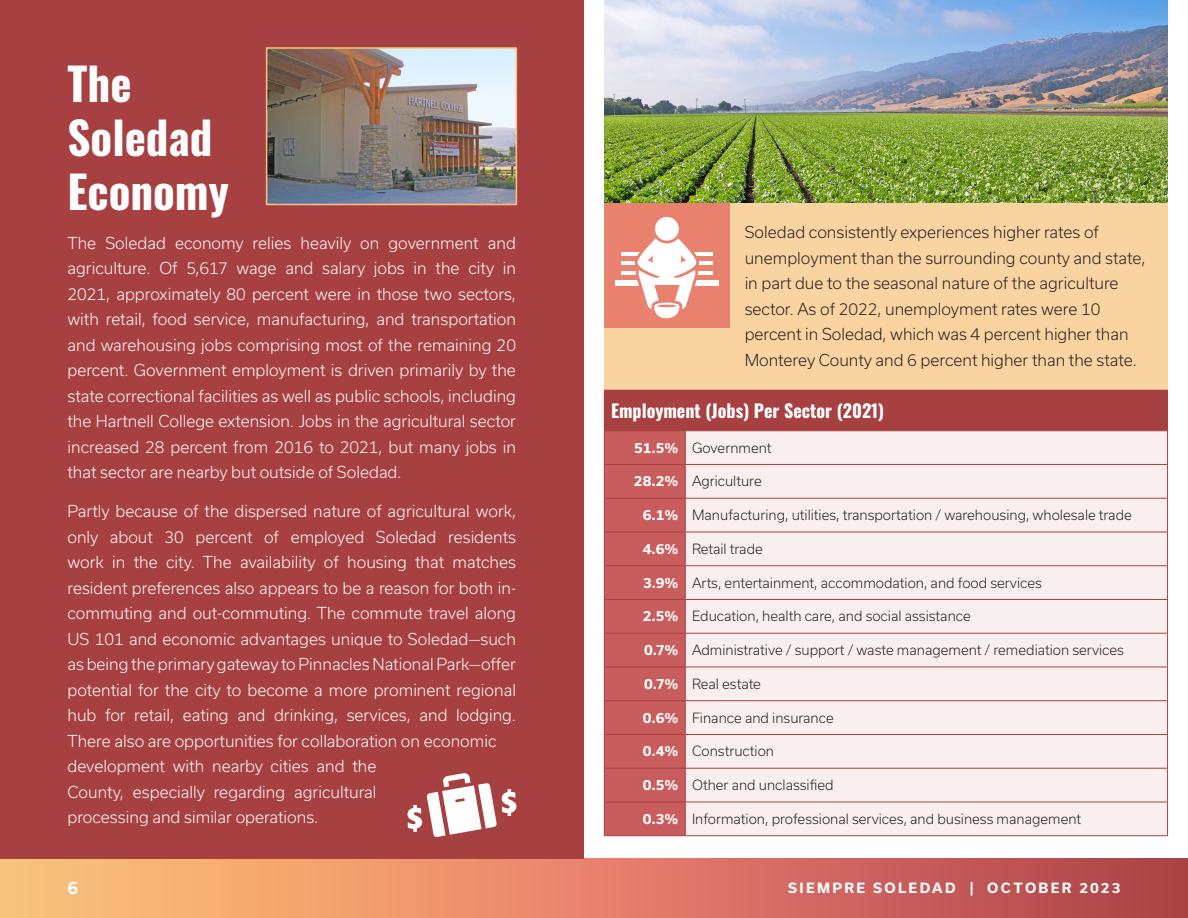
<style>
.page{position:relative;width:1188px;height:918px;background:#fff}
.page>*{position:absolute;margin:0;border:0;box-sizing:border-box;transform-origin:0 0}
.Main_Heading_1{font:700 45px/54px "Oswald";color:#fff}
.White_Table_Title_1{font:700 18px "Oswald";color:#fff}
.t1{font:700 16.5px "Usual";color:#fff}
.t2{font:300 15.75px/25.5px "Usual";color:#fff;text-align:justify}
.t3{font:300 15.75px/25.5px "Usual";color:#231f20}
.t4{font:300 13.5px "Usual";color:#231f20}
.t5{font:700 13.5px "Usual";letter-spacing:.175em;color:#fff}
</style>
<div class="page">
<div style="left:0;top:859px;width:1188px;height:59px;background:linear-gradient(to right,#ffc580,#b63f4e)"></div>
<div style="left:0;top:0;width:584px;height:859px;background:#a74041"></div>
<img style="left:269px;top:50px;width:245px;height:152px">
<div style="left:266px;top:47px;width:251px;height:158px;border:2px solid #f7c580"></div>
<div style="left:604px;top:202px;width:564px;height:188px;background:#f9d3a0"></div>
<div style="left:604px;top:202px;width:126px;height:126px;background:#e8816e"></div>
<div style="left:685px;top:280px;width:34px;height:5px;background:#fff"></div>
<hr style="left:689px;top:271px;width:23px;height:3px;background:#fff">
<hr style="left:690px;top:262px;width:22px;height:3px;background:#fff">
<div style="left:615px;top:280px;width:33px;height:5px;background:#fff"></div>
<hr style="left:621px;top:271px;width:23px;height:3px;background:#fff">
<hr style="left:621px;top:262px;width:23px;height:3px;background:#fff">
<hr style="left:690px;top:252px;width:22px;height:3px;background:#fff">
<hr style="left:621px;top:252px;width:23px;height:3px;background:#fff">
<svg style="left:628px;top:216px;width:75px;height:103px"></svg>
<div style="left:604px;top:390px;width:564px;height:41px;background:#a74041"></div>
<div style="left:605px;top:431px;width:80px;height:404px;background:#c95d5d"></div>
<div style="left:686px;top:431px;width:481px;height:404px;background:#faefef"></div>
<hr style="left:604px;top:431px;width:1px;height:33px;background:#a74041">
<hr style="left:685px;top:431px;width:1px;height:33px;background:#a74041">
<hr style="left:1167px;top:431px;width:1px;height:33px;background:#a74041">
<hr style="left:604px;top:465px;width:1px;height:33px;background:#a74041">
<hr style="left:685px;top:464px;width:483px;height:1px;background:#a74041">
<hr style="left:685px;top:465px;width:1px;height:33px;background:#a74041">
<hr style="left:1167px;top:465px;width:1px;height:33px;background:#a74041">
<hr style="left:604px;top:498px;width:1px;height:34px;background:#a74041">
<hr style="left:685px;top:498px;width:483px;height:1px;background:#a74041">
<hr style="left:685px;top:498px;width:1px;height:34px;background:#a74041">
<hr style="left:1167px;top:498px;width:1px;height:34px;background:#a74041">
<hr style="left:604px;top:532px;width:1px;height:34px;background:#a74041">
<hr style="left:685px;top:532px;width:483px;height:1px;background:#a74041">
<hr style="left:685px;top:532px;width:1px;height:34px;background:#a74041">
<hr style="left:1167px;top:532px;width:1px;height:34px;background:#a74041">
<hr style="left:604px;top:566px;width:1px;height:33px;background:#a74041">
<hr style="left:685px;top:565px;width:483px;height:1px;background:#a74041">
<hr style="left:685px;top:566px;width:1px;height:33px;background:#a74041">
<hr style="left:1167px;top:566px;width:1px;height:33px;background:#a74041">
<hr style="left:604px;top:600px;width:1px;height:33px;background:#a74041">
<hr style="left:685px;top:599px;width:483px;height:1px;background:#a74041">
<hr style="left:685px;top:600px;width:1px;height:33px;background:#a74041">
<hr style="left:1167px;top:600px;width:1px;height:33px;background:#a74041">
<hr style="left:604px;top:633px;width:1px;height:34px;background:#a74041">
<hr style="left:685px;top:633px;width:483px;height:1px;background:#a74041">
<hr style="left:685px;top:633px;width:1px;height:34px;background:#a74041">
<hr style="left:1167px;top:633px;width:1px;height:34px;background:#a74041">
<hr style="left:604px;top:667px;width:1px;height:34px;background:#a74041">
<hr style="left:685px;top:667px;width:483px;height:1px;background:#a74041">
<hr style="left:685px;top:667px;width:1px;height:34px;background:#a74041">
<hr style="left:1167px;top:667px;width:1px;height:34px;background:#a74041">
<hr style="left:604px;top:701px;width:1px;height:33px;background:#a74041">
<hr style="left:685px;top:700px;width:483px;height:1px;background:#a74041">
<hr style="left:685px;top:701px;width:1px;height:33px;background:#a74041">
<hr style="left:1167px;top:701px;width:1px;height:33px;background:#a74041">
<hr style="left:604px;top:735px;width:1px;height:33px;background:#a74041">
<hr style="left:685px;top:734px;width:483px;height:1px;background:#a74041">
<hr style="left:685px;top:735px;width:1px;height:33px;background:#a74041">
<hr style="left:1167px;top:735px;width:1px;height:33px;background:#a74041">
<hr style="left:604px;top:768px;width:1px;height:34px;background:#a74041">
<hr style="left:685px;top:768px;width:483px;height:1px;background:#a74041">
<hr style="left:685px;top:768px;width:1px;height:34px;background:#a74041">
<hr style="left:1167px;top:768px;width:1px;height:34px;background:#a74041">
<hr style="left:604px;top:802px;width:1px;height:34px;background:#a74041">
<hr style="left:685px;top:802px;width:483px;height:1px;background:#a74041">
<hr style="left:685px;top:802px;width:1px;height:34px;background:#a74041">
<hr style="left:1167px;top:802px;width:1px;height:34px;background:#a74041">
<hr style="left:604px;top:835px;width:81px;height:1px;background:#a74041">
<hr style="left:685px;top:835px;width:483px;height:1px;background:#a74041">
<hr style="left:604px;top:464px;width:81px;height:1px;background:#a74041">
<hr style="left:604px;top:498px;width:81px;height:1px;background:#a74041">
<hr style="left:604px;top:532px;width:81px;height:1px;background:#a74041">
<hr style="left:604px;top:565px;width:81px;height:1px;background:#a74041">
<hr style="left:604px;top:599px;width:81px;height:1px;background:#a74041">
<hr style="left:604px;top:633px;width:81px;height:1px;background:#a74041">
<hr style="left:604px;top:667px;width:81px;height:1px;background:#a74041">
<hr style="left:604px;top:700px;width:81px;height:1px;background:#a74041">
<hr style="left:604px;top:734px;width:81px;height:1px;background:#a74041">
<hr style="left:604px;top:768px;width:81px;height:1px;background:#a74041">
<hr style="left:604px;top:802px;width:81px;height:1px;background:#a74041">
<img style="left:604px;top:0;width:564px;height:202px">
<svg style="left:407px;top:773px;width:109px;height:64px"></svg>
<p class="Main_Heading_1" style="left:68px;top:59px;width:163px">The<br>Soledad<br>Economy</p>
<p class="t2" style="left:68px;top:230px;width:450px">The Soledad economy relies heavily on government and agriculture. Of 5,617 wage and salary jobs in the city in 2021, approximately 80 percent were in those two sectors, with retail, food service, manufacturing, and transportation and warehousing jobs comprising most of the remaining 20 percent. Government employment is driven primarily by the state correctional facilities as well as public schools, including the Hartnell College extension. Jobs in the agricultural sector increased 28 percent from 2016 to 2021, but many jobs in that sector are nearby but outside of Soledad.</p>
<p class="t2" style="left:68px;top:499px;width:450px;text-align:left">Partly because of the dispersed nature of agricultural work, only about 30 percent of employed Soledad residents work in the city. The availability of housing that matches resident preferences also appears to be a reason for both in&shy;commuting and out-commuting. The commute travel along US 101 and economic advantages unique to Soledad—such as being the primary gateway to Pinnacles National Park—offer potential for the city to become a more prominent regional hub for retail, eating and drinking, services, and lodging.<br>There also are opportunities for collaboration on economic development with nearby cities and the<br>County, especially regarding agricultural<br>processing and similar operations.</p>
<p class="t3" style="left:745px;top:220px;width:402px">Soledad consistently experiences higher rates of unemployment than the surrounding county and state, in part due to the seasonal nature of the agriculture sector. As of 2022, unemployment rates were 10 percent in Soledad, which was 4 percent higher than Monterey County and 6 percent higher than the state.</p>
<p class="White_Table_Title_1" style="left:611px;top:401px;width:275px">Employment (Jobs) Per Sector (2021)</p>
<p class="t5" style="left:634px;top:440px;width:46px">51.5%</p>
<p class="t4" style="left:692px;top:440px;width:81px">Government</p>
<p class="t5" style="left:634px;top:474px;width:46px">28.2%</p>
<p class="t4" style="left:692px;top:474px;width:71px">Agriculture</p>
<p class="t5" style="left:643px;top:507px;width:37px">6.1%</p>
<p class="t4" style="left:692px;top:507px;width:441px">Manufacturing, utilities, transportation / warehousing, wholesale trade</p>
<p class="t5" style="left:643px;top:541px;width:37px">4.6%</p>
<p class="t4" style="left:692px;top:541px;width:72px">Retail trade</p>
<p class="t5" style="left:643px;top:575px;width:37px">3.9%</p>
<p class="t4" style="left:692px;top:575px;width:351px">Arts, entertainment, accommodation, and food services</p>
<p class="t5" style="left:643px;top:609px;width:37px">2.5%</p>
<p class="t4" style="left:692px;top:609px;width:280px">Education, health care, and social assistance</p>
<p class="t5" style="left:644px;top:642px;width:36px">0.7%</p>
<p class="t4" style="left:692px;top:642px;width:433px">Administrative / support / waste management / remediation services</p>
<p class="t5" style="left:644px;top:676px;width:36px">0.7%</p>
<p class="t4" style="left:692px;top:676px;width:70px">Real estate</p>
<p class="t5" style="left:643px;top:710px;width:37px">0.6%</p>
<p class="t4" style="left:692px;top:710px;width:143px">Finance and insurance</p>
<p class="t5" style="left:643px;top:744px;width:37px">0.4%</p>
<p class="t4" style="left:692px;top:744px;width:84px">Construction</p>
<p class="t5" style="left:643px;top:777px;width:37px">0.5%</p>
<p class="t4" style="left:692px;top:777px;width:143px">Other and unclassified</p>
<p class="t5" style="left:643px;top:811px;width:37px">0.3%</p>
<p class="t4" style="left:692px;top:811px;width:391px">Information, professional services, and business management</p>
<p class="t1" style="left:68px;top:879px;width:12px">6</p>
<p class="t5" style="left:788px;top:881px;width:334px">SIEMPRE SOLEDAD | OCTOBER 2023</p>
</div>
